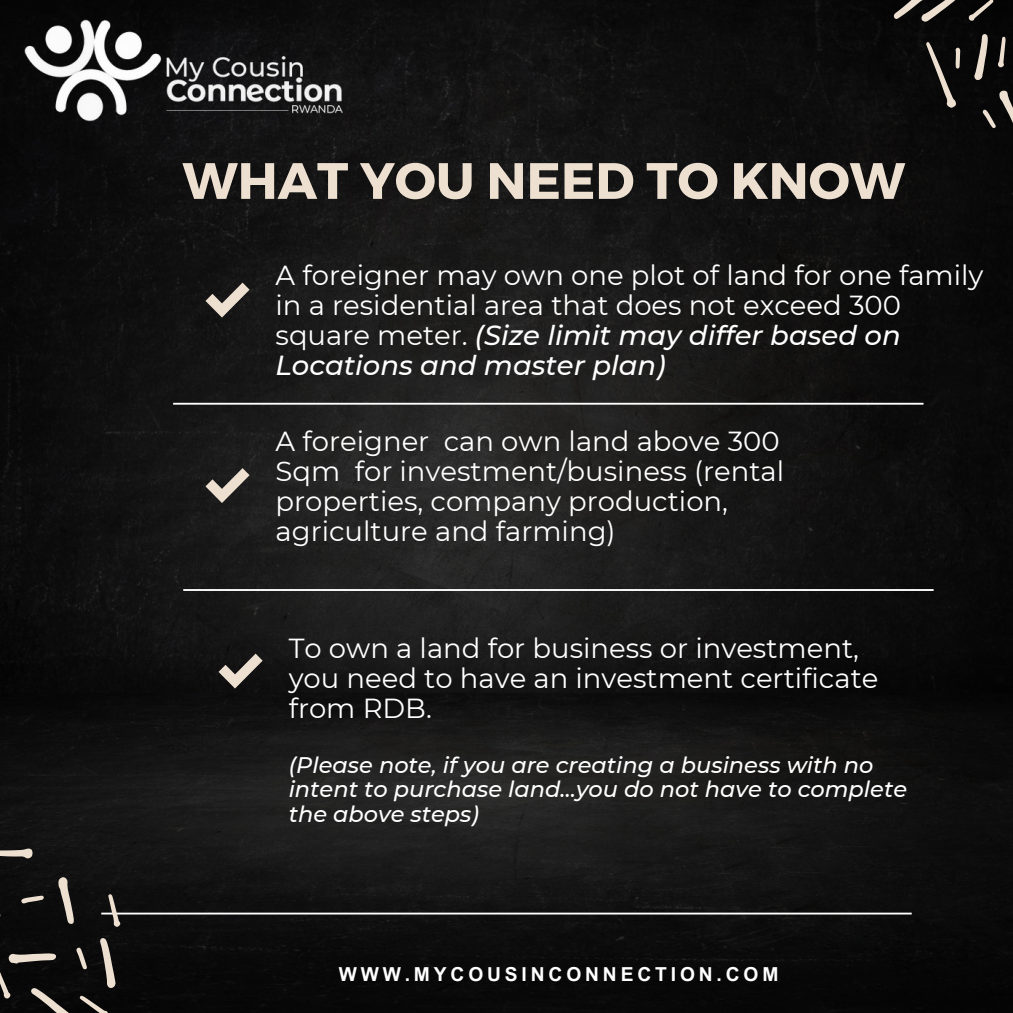
<style>
.page{position:relative;width:1013px;height:1013px;background:#fff}
.page>*{position:absolute;margin:0;border:0;box-sizing:border-box;transform-origin:0 0}
.t1{font:700 51px "Montserrat";color:#ede0d1}
.t2{font:27.5px/30px "Montserrat";color:#fff}
.t3{font:italic 500 22.5px/24.4px "Montserrat";color:#fff}
.t4{font:700 19.25px "Arial MT Pro";letter-spacing:.2em;color:#fff}
.s1{font-weight:500;font-style:italic}
</style>
<div class="page">
<img style="left:0;top:0;width:1012px;height:1012px">
<hr style="left:101px;top:912px;width:810px;height:2px;background:#fff">
<svg style="left:205px;top:282px;width:44px;height:35px;background:#5e5a55"></svg>
<svg style="left:205px;top:468px;width:44px;height:35px;background:#635e59"></svg>
<svg style="left:218px;top:653px;width:45px;height:35px;background:#5a5651"></svg>
<hr style="left:173px;top:403px;width:750px;height:1px;background:#fff">
<hr style="left:183px;top:589px;width:750px;height:2px;background:#fff">
<svg style="left:867px;top:0;width:145px;height:169px;background:#181716"></svg>
<svg style="left:0;top:848px;width:121px;height:164px;background:#232220"></svg>
<img style="left:0;top:0;width:367px;height:166px">
<p class="t1" style="left:182px;top:147px;width:724px">WHAT YOU NEED TO KNOW</p>
<p class="t2" style="left:275px;top:260px;width:709px">A foreigner may own one plot of land for one family in a residential area that does not exceed 300 square meter. <span class="s1">(Size limit may differ based on Locations and master plan)</span></p>
<p class="t2" style="left:275px;top:426px;width:510px">A foreigner can own land above 300<br>Sqm for investment/business (rental properties, company production, agriculture and farming)</p>
<p class="t2" style="left:289px;top:632px;width:591px">To own a land for business or investment, you need to have an investment certificate from RDB.</p>
<p class="t3" style="left:289px;top:752px;width:620px">(Please note, if you are creating a business with no intent to purchase land…you do not have to complete the above steps)</p>
<p class="t4" style="left:339px;top:967px;width:441px">WWW.MYCOUSINCONNECTION.COM</p>
</div>
